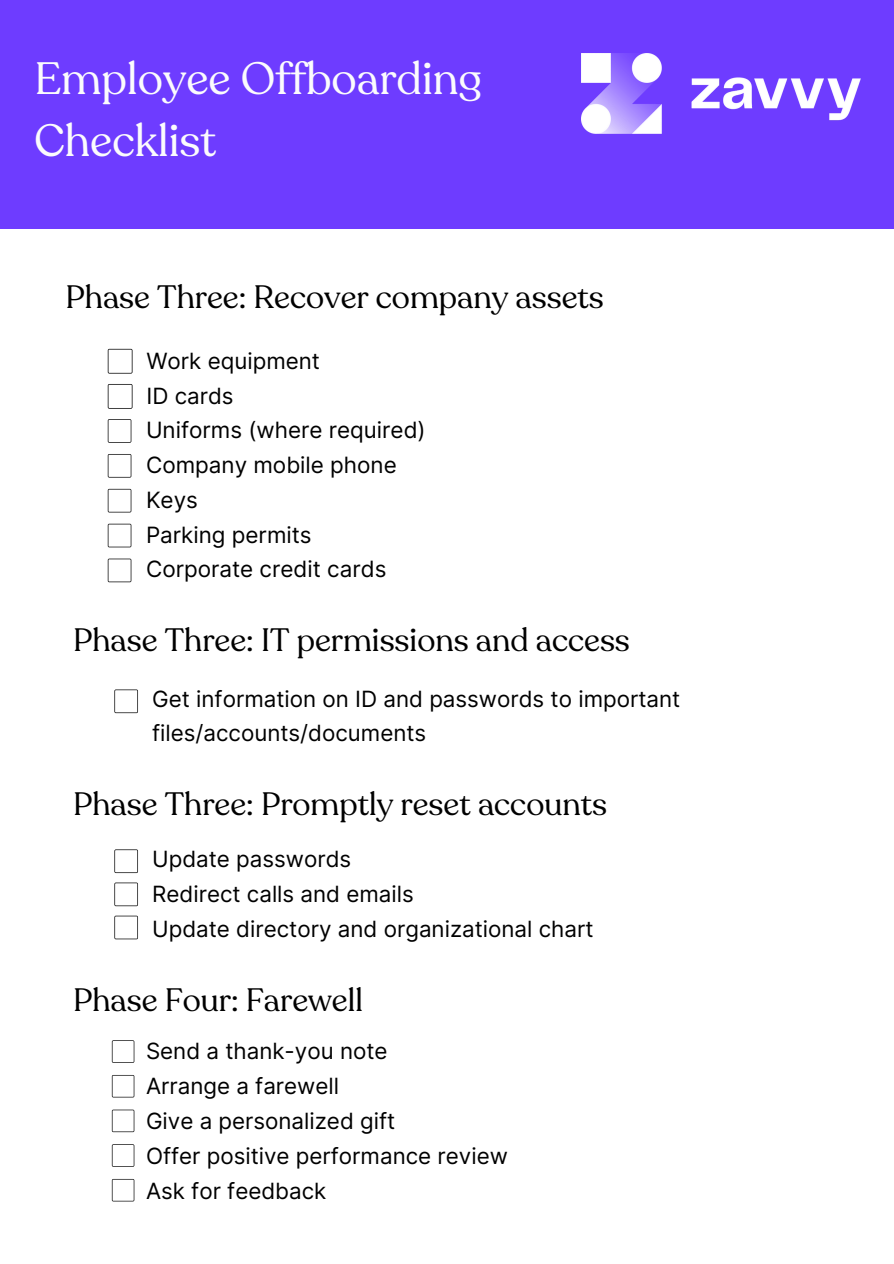
<style>
.page{position:relative;width:894px;height:1264px;background:#fff}
.page>*{position:absolute;margin:0;border:0;box-sizing:border-box;transform-origin:0 0}
.t1{font:44.7px "Recoleta";color:#fbfbfd}
.t2{font:31.95px "Recoleta";color:#000}
.t3{font:22.5px "Inter";color:#000}
.t4{font:22.35px/35px "Inter";color:#000}
</style>
<div class="page">
<div style="left:0;top:0;width:893px;height:229px;background:#6e3cff"></div>
<img style="left:581px;top:54px;width:279px;height:80px">
<svg style="left:108px;top:349px;width:24px;height:24px"></svg>
<svg style="left:108px;top:384px;width:24px;height:25px"></svg>
<svg style="left:108px;top:419px;width:23px;height:24px"></svg>
<svg style="left:108px;top:558px;width:23px;height:24px"></svg>
<svg style="left:108px;top:489px;width:23px;height:23px"></svg>
<svg style="left:108px;top:454px;width:23px;height:23px"></svg>
<svg style="left:108px;top:523px;width:23px;height:24px"></svg>
<svg style="left:114px;top:689px;width:24px;height:24px"></svg>
<svg style="left:114px;top:849px;width:24px;height:24px"></svg>
<svg style="left:114px;top:882px;width:24px;height:24px"></svg>
<svg style="left:114px;top:915px;width:24px;height:24px"></svg>
<svg style="left:112px;top:1040px;width:22px;height:22px"></svg>
<svg style="left:112px;top:1075px;width:22px;height:22px"></svg>
<svg style="left:112px;top:1109px;width:22px;height:23px"></svg>
<svg style="left:112px;top:1144px;width:22px;height:22px"></svg>
<svg style="left:112px;top:1178px;width:22px;height:23px"></svg>
<p class="t1" style="left:34px;top:49px;width:449px">Employee Offboarding</p>
<p class="t1" style="left:34px;top:111px;width:184px">Checklist</p>
<p class="t2" style="left:65px;top:276px;width:539px">Phase Three: Recover company assets</p>
<p class="t4" style="left:146px;top:344px;width:175px">Work equipment</p>
<p class="t4" style="left:146px;top:379px;width:89px">ID cards</p>
<p class="t3" style="left:146px;top:416px;width:281px">Uniforms (where required)</p>
<p class="t3" style="left:146px;top:451px;width:252px">Company mobile phone</p>
<p class="t3" style="left:146px;top:486px;width:53px">Keys</p>
<p class="t3" style="left:146px;top:521px;width:167px">Parking permits</p>
<p class="t3" style="left:146px;top:555px;width:242px">Corporate credit cards</p>
<p class="t2" style="left:73px;top:618px;width:558px">Phase Three: IT permissions and access</p>
<p class="t4" style="left:152px;top:681px;width:529px">Get information on ID and passwords to important files/accounts/documents</p>
<p class="t2" style="left:73px;top:783px;width:535px">Phase Three: Promptly reset accounts</p>
<p class="t4" style="left:152px;top:841px;width:200px">Update passwords</p>
<p class="t4" style="left:152px;top:876px;width:263px">Redirect calls and emails</p>
<p class="t4" style="left:152px;top:911px;width:442px">Update directory and organizational chart</p>
<p class="t2" style="left:73px;top:978px;width:291px">Phase Four: Farewell</p>
<p class="t4" style="left:146px;top:1033px;width:243px">Send a thank-you note</p>
<p class="t4" style="left:146px;top:1068px;width:194px">Arrange a farewell</p>
<p class="t4" style="left:146px;top:1103px;width:251px">Give a personalized gift</p>
<p class="t4" style="left:146px;top:1138px;width:363px">Offer positive performance review</p>
<p class="t4" style="left:146px;top:1173px;width:182px">Ask for feedback</p>
</div>
